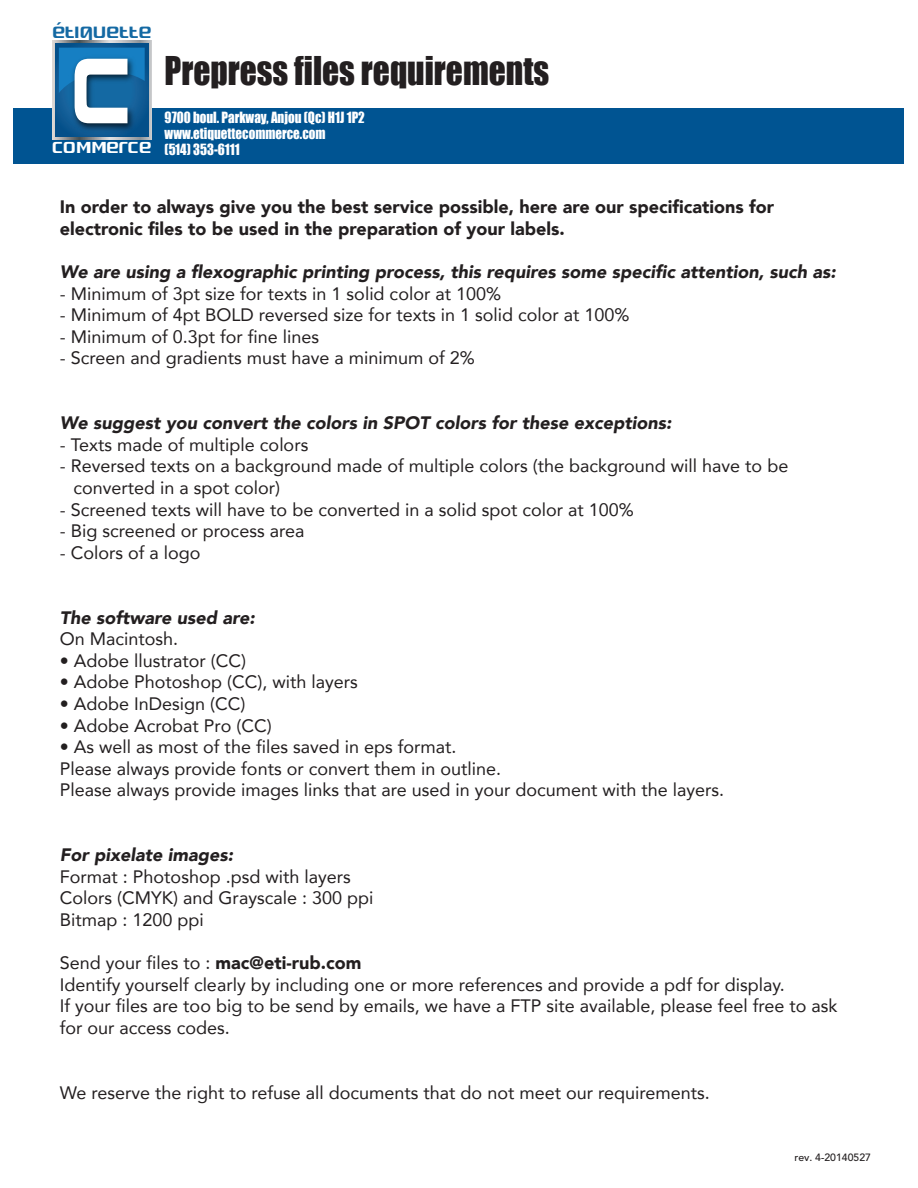
<style>
.page{position:relative;width:918px;height:1188px;background:#fff}
.page>*{position:absolute;margin:0;border:0;box-sizing:border-box;transform-origin:0 0}
.t1{font:36.45px "Impact";color:#231f20;scale:.92 1}
.t2{font:23.55px "Quadaptor";letter-spacing:.01em;color:#1469a3}
.t3{font:22.8px "Quadaptor";letter-spacing:.01em;color:#fff}
.t4{font:18px/21.6px "Avenir";color:#231f20}
.t5{font:italic 900 18px "Avenir";color:#231f20}
.t6{font:900 18px/21.6px "Avenir";color:#231f20}
.t7{font:14.25px/15.8px "Impact";color:#fff;scale:.92 1}
.t8{font:500 10.5px "Avenir";color:#231f20}
.s1{font-weight:900}
</style>
<div class="page">
<div style="left:14px;top:108px;width:890px;height:56px;background:#005492"></div>
<svg style="left:52px;top:40px;width:99px;height:100px"></svg>
<div style="left:55px;top:44px;width:93px;height:92px;background:linear-gradient(to right,#0b568f,#09538d)"></div>
<img style="left:69px;top:123px;width:69px;height:12px">
<svg style="left:59px;top:48px;width:86px;height:75px"></svg>
<h2 class="t2" style="left:52px;top:22px;width:100px">Étiquette</h2>
<p class="t3" style="left:52px;top:138px;width:100px">Commerce</p>
<h1 class="t1" style="left:165px;top:43px;width:420px">Prepress files requirements</h1>
<p class="t7" style="left:165px;top:109px;width:219px">9700 boul. Parkway, Anjou (Qc) H1J 1P2 www.etiquettecommerce.com<br>(514) 353-6111</p>
<p class="t6" style="left:60px;top:196px;width:716px">In order to always give you the best service possible, here are our specifications for electronic files to be used in the preparation of your labels.</p>
<p class="t5" style="left:60px;top:257px;width:777px">We are using a flexographic printing process, this requires some specific attention, such as:</p>
<p class="t4" style="left:60px;top:282px;width:443px">- Minimum of 3pt size for texts in 1 solid color at 100%</p>
<p class="t4" style="left:60px;top:304px;width:571px">- Minimum of 4pt BOLD reversed size for texts in 1 solid color at 100%</p>
<p class="t4" style="left:60px;top:325px;width:261px">- Minimum of 0.3pt for fine lines</p>
<p class="t4" style="left:60px;top:347px;width:416px">- Screen and gradients must have a minimum of 2%</p>
<p class="t5" style="left:60px;top:408px;width:613px">We suggest you convert the colors in SPOT colors for these exceptions:</p>
<p class="t4" style="left:60px;top:433px;width:250px">- Texts made of multiple colors</p>
<p class="t4" style="left:73px;top:455px;width:716px;text-indent:-14px">- Reversed texts on a background made of multiple colors (the background will have to be converted in a spot color)</p>
<p class="t4" style="left:60px;top:498px;width:576px">- Screened texts will have to be converted in a solid spot color at 100%</p>
<p class="t4" style="left:60px;top:520px;width:246px">- Big screened or process area</p>
<p class="t4" style="left:60px;top:541px;width:142px">- Colors of a logo</p>
<p class="t5" style="left:60px;top:603px;width:196px">The software used are:</p>
<p class="t4" style="left:60px;top:628px;width:120px">On Macintosh.</p>
<p class="t4" style="left:60px;top:649px;width:188px">• Adobe llustrator (CC)</p>
<p class="t4" style="left:60px;top:671px;width:299px">• Adobe Photoshop (CC), with layers</p>
<p class="t4" style="left:60px;top:692px;width:187px">• Adobe InDesign (CC)</p>
<p class="t4" style="left:60px;top:714px;width:213px">• Adobe Acrobat Pro (CC)</p>
<p class="t4" style="left:60px;top:736px;width:666px">• As well as most of the files saved in eps format.<br>Please always provide fonts or convert them in outline.<br>Please always provide images links that are used in your document with the layers.</p>
<p class="t5" style="left:60px;top:840px;width:175px">For pixelate images:</p>
<p class="t4" style="left:60px;top:865px;width:315px">Format : Photoshop .psd with layers<br>Colors (CMYK) and Grayscale : 300 ppi<br>Bitmap : 1200 ppi</p>
<p class="t4" style="left:60px;top:952px;width:779px">Send your files to : <span class="s1">mac@eti-rub.com<br></span>Identify yourself clearly by including one or more references and provide a pdf for display.<br>If your files are too big to be send by emails, we have a FTP site available, please feel free to ask for our access codes.</p>
<p class="t4" style="left:60px;top:1081px;width:651px">We reserve the right to refuse all documents that do not meet our requirements.</p>
<p class="t8" style="left:794px;top:1152px;width:78px">rev. 4-20140527</p>
</div>
